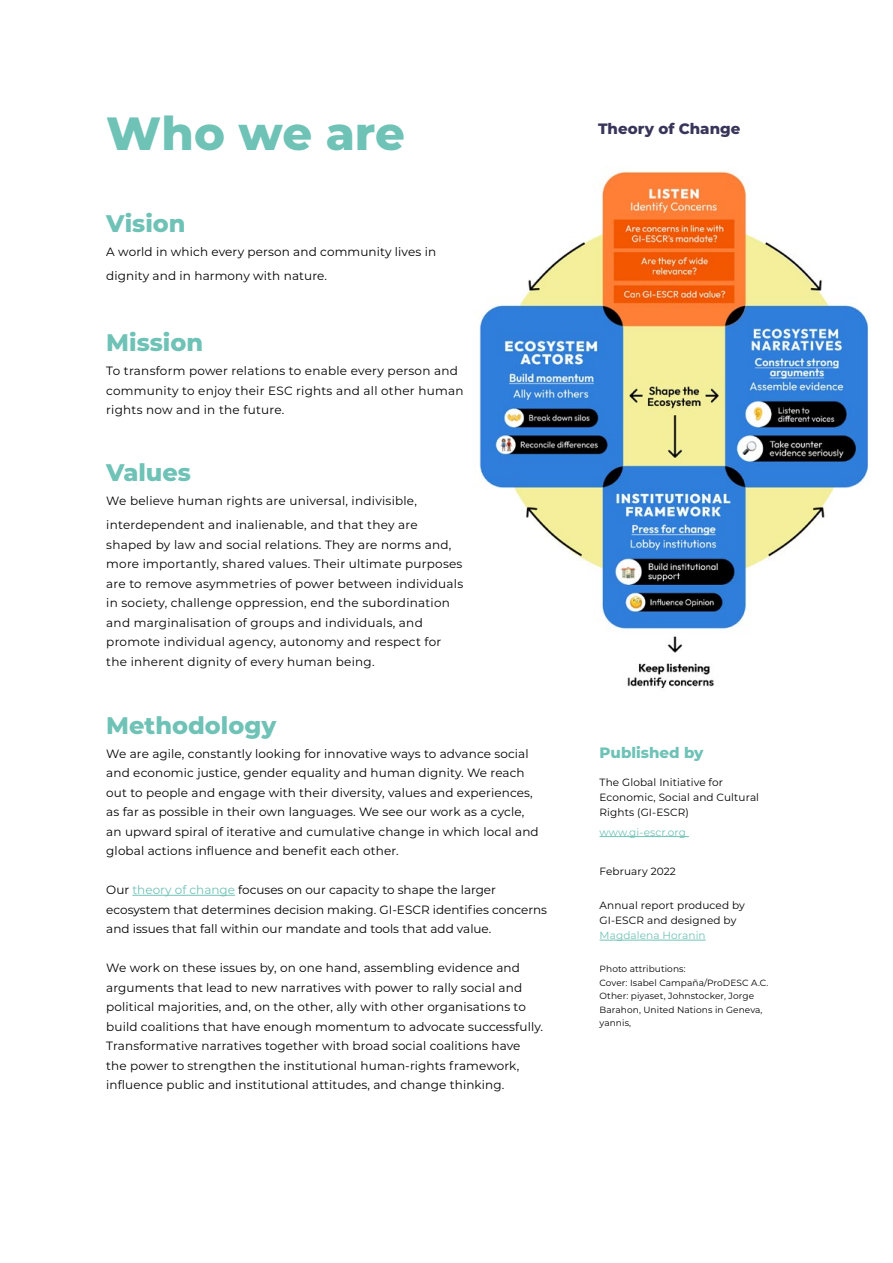
<style>
.page{position:relative;width:893px;height:1263px;background:#fff}
.page>*{position:absolute;margin:0;border:0;box-sizing:border-box;transform-origin:0 0}
.t1{font:800 46.5px "Montserrat";color:#6fc2b6}
.t2{font:800 24px "Montserrat";color:#6fc2b6}
.t3{font:800 15px "Montserrat";color:#38355a}
.t4{font:800 15px "Montserrat";color:#6fc2b6}
.t5{font:12px/19.5px "Montserrat";letter-spacing:.01em;color:#000}
.t6{font:10.5px/15px "Montserrat";letter-spacing:.01em;color:#000}
.t7{font:10.5px "Montserrat";letter-spacing:.01em;color:#6fc2b6}
.t8{font:9px/13.5px "Montserrat";letter-spacing:.01em;color:#000}
.s1{color:#6fc2b6}
</style>
<div class="page">
<hr style="left:132px;top:895px;width:103px;height:1px;background:#6fc2b6">
<hr style="left:600px;top:836px;width:89px;height:1px;background:#6fc2b6">
<hr style="left:600px;top:940px;width:106px;height:1px;background:#6fc2b6">
<img style="left:479px;top:171px;width:390px;height:518px">
<h1 class="t1" style="left:106px;top:99px;width:300px">Who we are</h1>
<h2 class="t2" style="left:106px;top:206px;width:81px">Vision</h2>
<p class="t5" style="left:106px;top:240px;width:331px;line-height:24px">A world in which every person and community lives in dignity and in harmony with nature.</p>
<h2 class="t2" style="left:106px;top:325px;width:98px">Mission</h2>
<p class="t5" style="left:106px;top:361px;width:359px">To transform power relations to enable every person and community to enjoy their ESC rights and all other human rights now and in the future.</p>
<h2 class="t2" style="left:106px;top:455px;width:86px">Values</h2>
<p class="t5" style="left:106px;top:488px;width:313px;line-height:24px">We believe human rights are universal, indivisible, interdependent and inalienable, and that they are</p>
<p class="t5" style="left:106px;top:534px;width:358px">shaped by law and social relations. They are norms and, more importantly, shared values. Their ultimate purposes are to remove asymmetries of power between individuals in society, challenge oppression, end the subordination and marginalisation of groups and individuals, and promote individual agency, autonomy and respect for the inherent dignity of every human being.</p>
<h2 class="t2" style="left:106px;top:707px;width:171px">Methodology</h2>
<p class="t5" style="left:106px;top:743px;width:434px">We are agile, constantly looking for innovative ways to advance social and economic justice, gender equality and human dignity. We reach out to people and engage with their diversity, values and experiences, as far as possible in their own languages. We see our work as a cycle, an upward spiral of iterative and cumulative change in which local and global actions influence and benefit each other.</p>
<p class="t5" style="left:106px;top:880px;width:442px">Our <span class="s1">theory of change</span> focuses on our capacity to shape the larger ecosystem that determines decision making. GI-ESCR identifies concerns and issues that fall within our mandate and tools that add value.</p>
<p class="t5" style="left:106px;top:958px;width:438px">We work on these issues by, on one hand, assembling evidence and arguments that lead to new narratives with power to rally social and political majorities, and, on the other, ally with other organisations to build coalitions that have enough momentum to advocate successfully.<br>Transformative narratives together with broad social coalitions have the power to strengthen the institutional human-rights framework, influence public and institutional attitudes, and change thinking.</p>
<p class="t3" style="left:598px;top:118px;width:144px">Theory of Change</p>
<p class="t4" style="left:600px;top:742px;width:105px">Published by</p>
<p class="t6" style="left:600px;top:774px;width:161px">The Global Initiative for<br>Economic, Social and Cultural<br>Rights (GI-ESCR)</p>
<p class="t7" style="left:600px;top:825px;width:88px">www.gi-escr.org</p>
<p class="t6" style="left:600px;top:863px;width:78px">February 2022</p>
<p class="t6" style="left:600px;top:897px;width:147px">Annual report produced by<br>GI-ESCR and designed by</p>
<p class="t7" style="left:600px;top:928px;width:108px">Magdalena Horanin</p>
<p class="t8" style="left:600px;top:962px;width:170px">Photo attributions:<br>Cover: Isabel Campaña/ProDESC A.C.<br>Other: piyaset, Johnstocker, Jorge<br>Barahon, United Nations in Geneva, yannis,</p>
</div>
